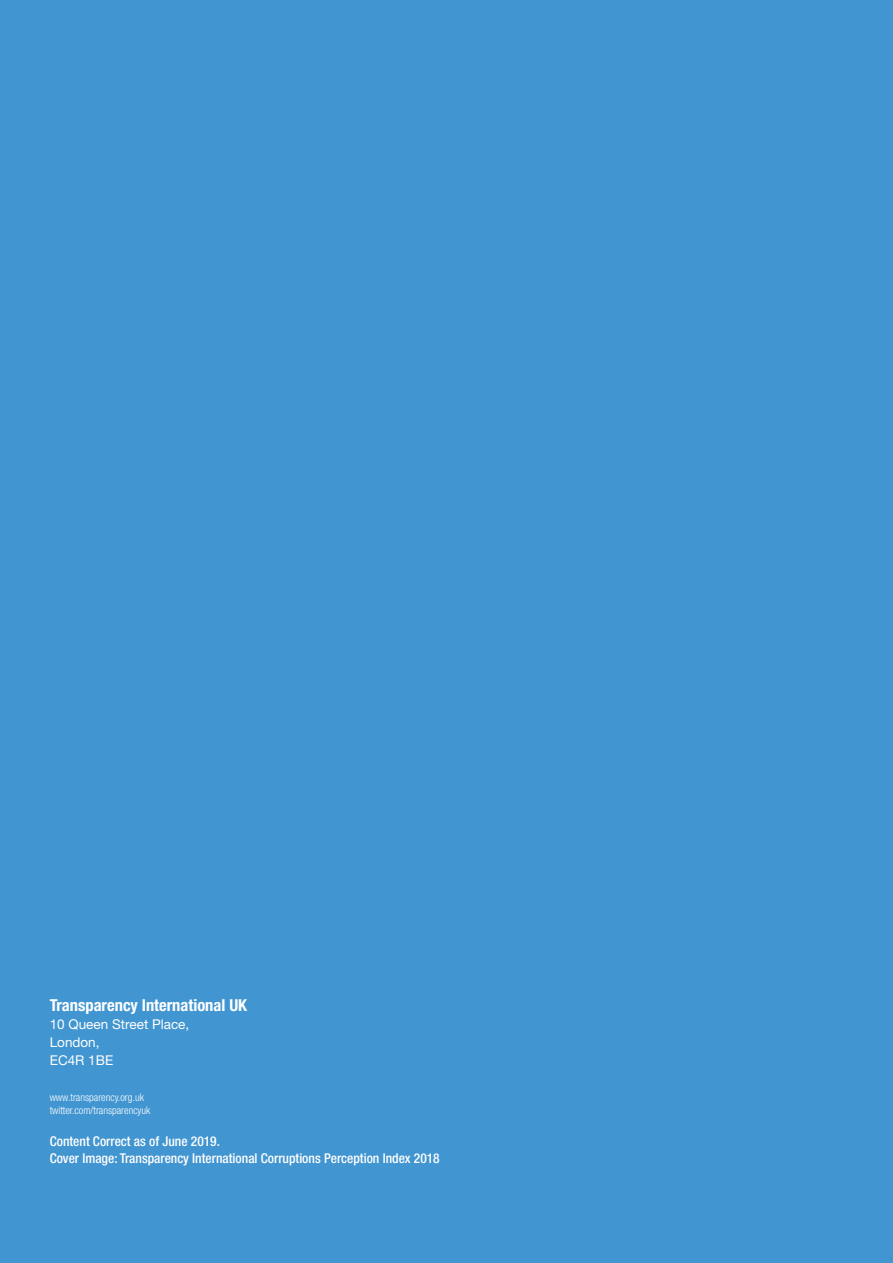
<style>
.page{position:relative;width:893px;height:1263px;background:#4195d1}
.page>*{position:absolute;margin:0;border:0;box-sizing:border-box;transform-origin:0 0}
.t1{font:700 condensed 16.5px "Helvetica Neue LT Pro";color:#fff}
.t2{font:500 condensed 13.5px "Helvetica Neue LT Pro";color:#fff}
.t3{font:13.5px "Helvetica Neue LT Pro";color:#fff}
.t4{font:300 condensed 10.5px "Helvetica Neue LT Pro";color:#fff}
</style>
<div class="page">
<p class="t1" style="left:50px;top:995px;width:199px">Transparency International UK</p>
<p class="t3" style="left:50px;top:1016px;width:141px">10 Queen Street Place,</p>
<p class="t3" style="left:50px;top:1034px;width:51px">London,</p>
<p class="t3" style="left:50px;top:1052px;width:65px">EC4R 1BE</p>
<p class="t4" style="left:50px;top:1091px;width:96px">www.transparency.org.uk</p>
<p class="t4" style="left:50px;top:1104px;width:102px">twitter.com/transparencyuk</p>
<p class="t2" style="left:50px;top:1133px;width:172px">Content Correct as of June 2019.</p>
<p class="t2" style="left:50px;top:1150px;width:391px">Cover Image: Transparency International Corruptions Perception Index 2018</p>
</div>
